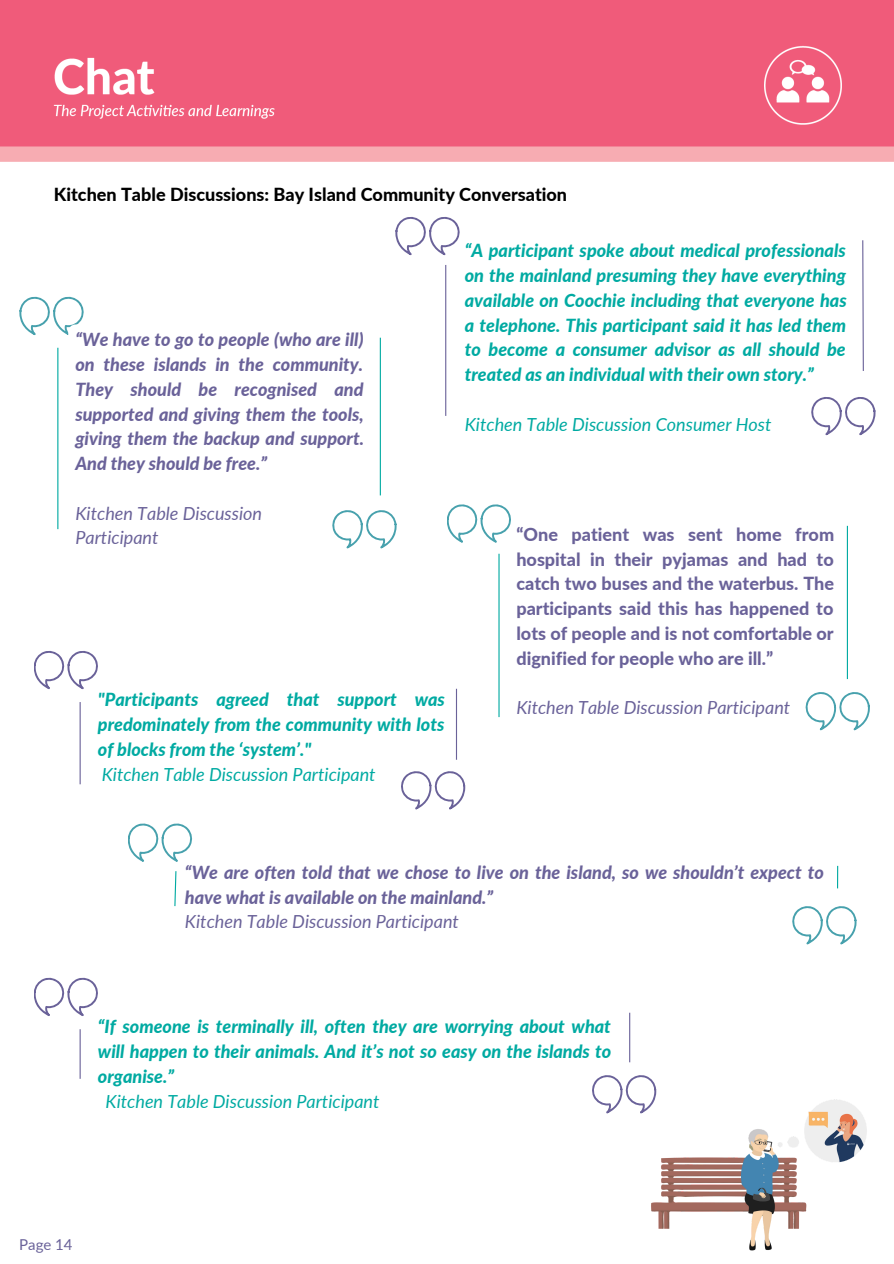
<style>
.page{position:relative;width:894px;height:1264px;background:#fff}
.page>*{position:absolute;margin:0;border:0;box-sizing:border-box;transform-origin:0 0}
.t1{font:italic 800 18px/24.8px "Lato";color:#00aaa2;text-align:justify}
.t2{font:italic 800 18px/24.8px "Lato";color:#6a6299}
.t3{font:800 18px/24.8px "Lato";color:#6a6299;text-align:justify}
.t4{font:italic 18px "Lato";color:#00aaa2}
.t5{font:italic 18px/24.8px "Lato";color:#6a6299}
.t6{font:800 18px "Lato";color:#000}
.t7{font:15px "Lato";color:#6a6299}
</style>
<div class="page">
<svg style="left:128px;top:823px;width:64px;height:38px"></svg>
<svg style="left:792px;top:906px;width:64px;height:38px"></svg>
<svg style="left:34px;top:651px;width:64px;height:38px"></svg>
<svg style="left:401px;top:771px;width:64px;height:38px"></svg>
<svg style="left:447px;top:504px;width:64px;height:38px"></svg>
<svg style="left:805px;top:692px;width:64px;height:38px"></svg>
<hr style="left:80px;top:702px;width:1px;height:82px;background:#6a6299">
<hr style="left:456px;top:688px;width:1px;height:71px;background:#6a6299">
<svg style="left:174px;top:871px;width:3px;height:36px"></svg>
<hr style="left:836px;top:865px;width:2px;height:23px;background:#00aaa2">
<hr style="left:498px;top:553px;width:1px;height:164px;background:#00aaa2">
<hr style="left:846px;top:526px;width:1px;height:153px;background:#00aaa2">
<svg style="left:396px;top:217px;width:63px;height:38px"></svg>
<svg style="left:811px;top:397px;width:64px;height:38px"></svg>
<hr style="left:445px;top:265px;width:1px;height:151px;background:#6a6299">
<svg style="left:862px;top:240px;width:2px;height:131px"></svg>
<img style="left:0;top:0;width:893px;height:161px">
<svg style="left:20px;top:297px;width:64px;height:38px"></svg>
<svg style="left:332px;top:510px;width:64px;height:38px"></svg>
<hr style="left:57px;top:348px;width:1px;height:181px;background:#00aaa2">
<hr style="left:379px;top:338px;width:2px;height:157px;background:#00aaa2">
<svg style="left:34px;top:977px;width:64px;height:39px"></svg>
<svg style="left:592px;top:1075px;width:38px;height:38px"></svg>
<hr style="left:80px;top:1029px;width:1px;height:49px;background:#6a6299">
<img style="left:630px;top:1046px;width:237px;height:205px">
<hr style="left:629px;top:1012px;width:1px;height:50px;background:#6a6299">
<p class="t6" style="left:54px;top:183px;width:514px">Kitchen Table Discussions: Bay Island Community Conversation</p>
<p class="t2" style="left:75px;top:327px;width:290px;text-align:justify">“We have to go to people (who are ill) on these islands in the community.<br>They should be recognised and supported and giving them the tools, giving them the backup and support.<br>And they should be free.”</p>
<p class="t5" style="left:75px;top:500px;width:188px">Kitchen Table Discussion<br>Participant</p>
<p class="t1" style="left:98px;top:687px;width:348px">"Participants agreed that support was predominately from the community with lots of blocks from the ‘system’."</p>
<p class="t4" style="left:102px;top:762px;width:275px">Kitchen Table Discussion Participant</p>
<p class="t1" style="left:464px;top:238px;width:383px">“A participant spoke about medical professionals on the mainland presuming they have everything available on Coochie including that everyone has a telephone. This participant said it has led them to become a consumer advisor as all should be treated as an individual with their own story.”</p>
<p class="t4" style="left:464px;top:413px;width:308px">Kitchen Table Discussion Consumer Host</p>
<p class="t3" style="left:516px;top:521px;width:319px">“One patient was sent home from hospital in their pyjamas and had to catch two buses and the waterbus. The participants said this has happened to lots of people and is not comfortable or dignified for people who are ill.”</p>
<p class="t5" style="left:516px;top:695px;width:275px">Kitchen Table Discussion Participant</p>
<p class="t2" style="left:185px;top:859px;width:640px">“We are often told that we chose to live on the island, so we shouldn’t expect to have what is available on the mainland.”</p>
<p class="t5" style="left:185px;top:909px;width:275px">Kitchen Table Discussion Participant</p>
<p class="t1" style="left:98px;top:1013px;width:514px">“If someone is terminally ill, often they are worrying about what will happen to their animals. And it’s not so easy on the islands to organise.”</p>
<p class="t4" style="left:106px;top:1089px;width:275px">Kitchen Table Discussion Participant</p>
<p class="t7" style="left:19px;top:1234px;width:55px">Page 14</p>
</div>
